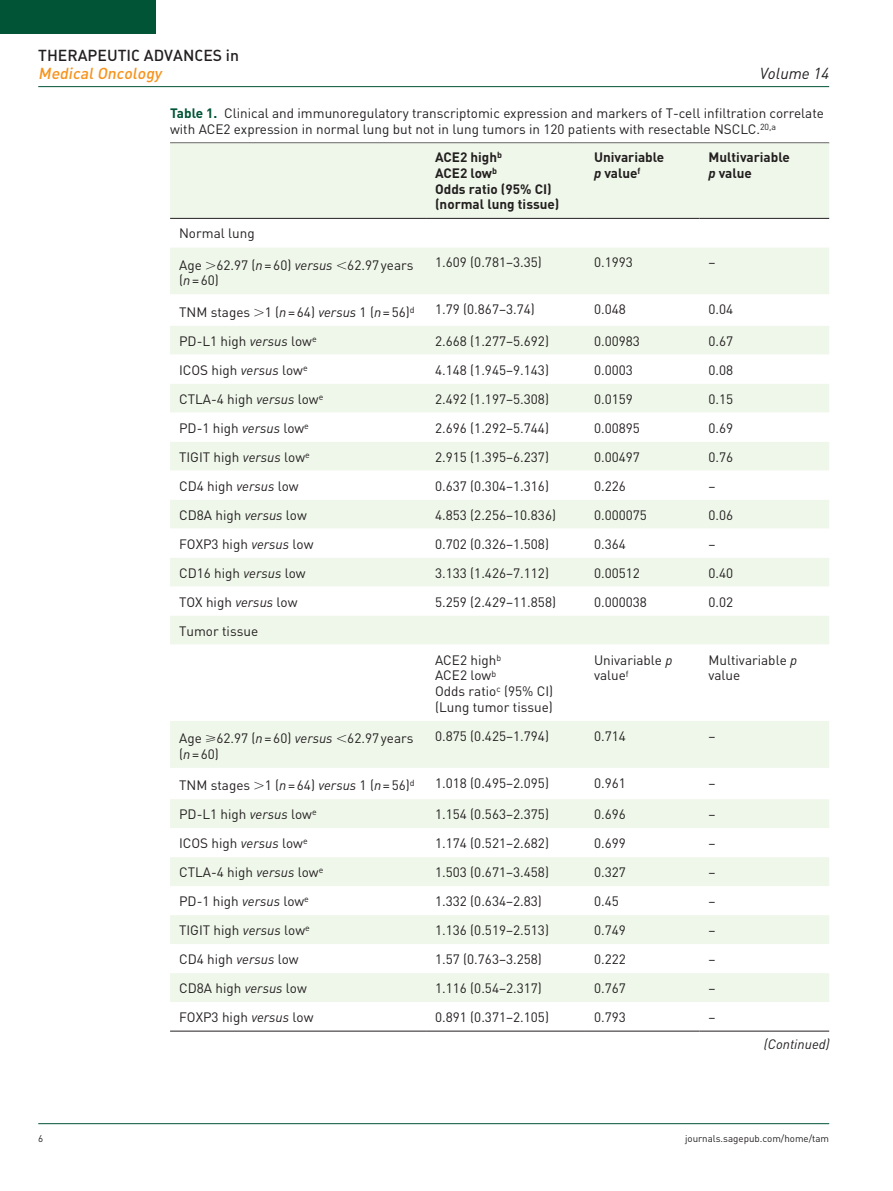
<style>
.page{position:relative;width:893px;height:1191px;background:#fff}
.page>*{position:absolute;margin:0;border:0;box-sizing:border-box;transform-origin:0 0}
.t1{font:15.75px "DIN Medium Alternate";color:#231f20}
.t2{font:italic 15.75px "DIN Medium Alternate";color:#f7931d}
.t3{font:italic 15.75px "DIN";color:#231f20}
.t4{font:13.5px/15.8px "DIN";color:#231f20}
.t5{font:700 13.5px/15.8px "DIN";color:#231f20}
.t6{font:italic 13.5px "DIN";color:#231f20}
.t7{font:9.75px "DIN";color:#231f20}
.s1{font-weight:700;color:#015436}
.s2{font-style:italic}
</style>
<div class="page">
<hr style="left:38px;top:86px;width:791px;height:1px;background:#015436">
<hr style="left:38px;top:1123px;width:791px;height:1px;background:#015436">
<div style="left:0;top:0;width:155px;height:34px;background:#015436"></div>
<div style="left:170px;top:143px;width:659px;height:75px;background:#eff7ea"></div>
<svg style="left:170px;top:248px;width:659px;height:754px"></svg>
<hr style="left:170px;top:218px;width:256px;height:1px;background:#231f20">
<hr style="left:426px;top:218px;width:159px;height:1px;background:#231f20">
<hr style="left:585px;top:218px;width:114px;height:1px;background:#231f20">
<hr style="left:699px;top:218px;width:130px;height:1px;background:#231f20">
<hr style="left:170px;top:1030px;width:256px;height:1px;background:#231f20">
<hr style="left:426px;top:1030px;width:159px;height:1px;background:#231f20">
<hr style="left:585px;top:1030px;width:114px;height:1px;background:#231f20">
<hr style="left:699px;top:1030px;width:130px;height:1px;background:#231f20">
<svg style="left:206px;top:261px;width:9px;height:8px"></svg>
<svg style="left:337px;top:261px;width:9px;height:8px"></svg>
<svg style="left:255px;top:308px;width:9px;height:8px"></svg>
<svg style="left:337px;top:735px;width:9px;height:7px"></svg>
<svg style="left:255px;top:782px;width:9px;height:7px"></svg>
<p class="t1" style="left:38px;top:45px;width:202px">THERAPEUTIC ADVANCES IN</p>
<p class="t2" style="left:38px;top:63px;width:125px">MedicalOncology</p>
<p class="t3" style="left:760px;top:63px;width:71px">Volume 14</p>
<p class="t4" style="left:170px;top:105px;width:655px"><span class="s1">Table 1.</span> Clinical and immunoregulatory transcriptomic expression and markers of T-cell infiltration correlate with ACE2 expression in normal lung but not in lung tumors in 120 patients with resectable NSCLC.<sup>20,a</sup></p>
<p class="t5" style="left:435px;top:149px;width:126px">ACE2 high<sup>b<br></sup>ACE2 low<sup>b<br></sup>Odds ratio (95% CI) (normal lung tissue)</p>
<p class="t5" style="left:594px;top:149px;width:72px">Univariable <span class="s2">p</span> value<sup>f</sup></p>
<p class="t5" style="left:708px;top:149px;width:83px">Multivariable <span class="s2">p</span> value</p>
<p class="t4" style="left:179px;top:225px;width:77px">Normal lung</p>
<p class="t4" style="left:179px;top:257px;width:236px">Age 62.97 (<span class="s2">n</span>=60) <span class="s2">versus</span> 62.97years (<span class="s2">n</span>=60)</p>
<p class="t4" style="left:435px;top:254px;width:108px">1.609 (0.781–3.35)</p>
<p class="t4" style="left:594px;top:254px;width:40px">0.1993</p>
<p class="t4" style="left:708px;top:254px;width:9px">–</p>
<p class="t4" style="left:179px;top:304px;width:237px">TNM stages 1 (<span class="s2">n</span>=64) <span class="s2">versus</span> 1 (<span class="s2">n</span>=56)<sup>d</sup></p>
<p class="t4" style="left:435px;top:301px;width:101px">1.79 (0.867–3.74)</p>
<p class="t4" style="left:594px;top:301px;width:33px">0.048</p>
<p class="t4" style="left:708px;top:301px;width:26px">0.04</p>
<p class="t4" style="left:179px;top:333px;width:139px">PD-L1 high <span class="s2">versus</span> low<sup>e</sup></p>
<p class="t4" style="left:435px;top:332px;width:115px">2.668 (1.277–5.692)</p>
<p class="t4" style="left:594px;top:332px;width:47px">0.00983</p>
<p class="t4" style="left:708px;top:332px;width:26px">0.67</p>
<p class="t4" style="left:179px;top:361px;width:130px">ICOS high <span class="s2">versus</span> low<sup>e</sup></p>
<p class="t4" style="left:435px;top:361px;width:115px">4.148 (1.945–9.143)</p>
<p class="t4" style="left:594px;top:361px;width:40px">0.0003</p>
<p class="t4" style="left:708px;top:361px;width:26px">0.08</p>
<p class="t4" style="left:179px;top:390px;width:146px">CTLA-4 high <span class="s2">versus</span> low<sup>e</sup></p>
<p class="t4" style="left:435px;top:390px;width:115px">2.492 (1.197–5.308)</p>
<p class="t4" style="left:594px;top:390px;width:40px">0.0159</p>
<p class="t4" style="left:708px;top:390px;width:26px">0.15</p>
<p class="t4" style="left:179px;top:419px;width:131px">PD-1 high <span class="s2">versus</span> low<sup>e</sup></p>
<p class="t4" style="left:435px;top:419px;width:115px">2.696 (1.292–5.744)</p>
<p class="t4" style="left:594px;top:419px;width:47px">0.00895</p>
<p class="t4" style="left:708px;top:419px;width:26px">0.69</p>
<p class="t4" style="left:179px;top:448px;width:132px">TIGIT high <span class="s2">versus</span> low<sup>e</sup></p>
<p class="t4" style="left:435px;top:448px;width:115px">2.915 (1.395–6.237)</p>
<p class="t4" style="left:594px;top:448px;width:47px">0.00497</p>
<p class="t4" style="left:708px;top:448px;width:26px">0.76</p>
<p class="t4" style="left:179px;top:477px;width:121px">CD4 high <span class="s2">versus</span> low</p>
<p class="t4" style="left:435px;top:477px;width:115px">0.637 (0.304–1.316)</p>
<p class="t4" style="left:594px;top:477px;width:33px">0.226</p>
<p class="t4" style="left:708px;top:477px;width:9px">–</p>
<p class="t4" style="left:179px;top:506px;width:129px">CD8A high <span class="s2">versus</span> low</p>
<p class="t4" style="left:435px;top:506px;width:123px">4.853 (2.256–10.836)</p>
<p class="t4" style="left:594px;top:506px;width:54px">0.000075</p>
<p class="t4" style="left:708px;top:506px;width:26px">0.06</p>
<p class="t4" style="left:179px;top:535px;width:136px">FOXP3 high <span class="s2">versus</span> low</p>
<p class="t4" style="left:435px;top:535px;width:115px">0.702 (0.326–1.508)</p>
<p class="t4" style="left:594px;top:535px;width:33px">0.364</p>
<p class="t4" style="left:708px;top:535px;width:9px">–</p>
<p class="t4" style="left:179px;top:564px;width:128px">CD16 high <span class="s2">versus</span> low</p>
<p class="t4" style="left:435px;top:564px;width:115px">3.133 (1.426–7.112)</p>
<p class="t4" style="left:594px;top:564px;width:47px">0.00512</p>
<p class="t4" style="left:708px;top:564px;width:26px">0.40</p>
<p class="t4" style="left:179px;top:593px;width:120px">TOX high <span class="s2">versus</span> low</p>
<p class="t4" style="left:435px;top:593px;width:123px">5.259 (2.429–11.858)</p>
<p class="t4" style="left:594px;top:593px;width:54px">0.000038</p>
<p class="t4" style="left:708px;top:593px;width:26px">0.02</p>
<p class="t4" style="left:179px;top:622px;width:81px">Tumor tissue</p>
<p class="t4" style="left:435px;top:651px;width:120px">ACE2 high<sup>b<br></sup>ACE2 low<sup>b<br></sup>Odds ratio<sup>c</sup> (95% CI) (Lung tumor tissue)</p>
<p class="t4" style="left:594px;top:651px;width:80px">Univariable <span class="s2">p </span>value<sup>f</sup></p>
<p class="t4" style="left:708px;top:651px;width:90px">Multivariable <span class="s2">p </span>value</p>
<p class="t4" style="left:179px;top:730px;width:236px">Age ⩾62.97 (<span class="s2">n</span>=60) <span class="s2">versus</span> 62.97years (<span class="s2">n</span>=60)</p>
<p class="t4" style="left:435px;top:728px;width:115px">0.875 (0.425–1.794)</p>
<p class="t4" style="left:594px;top:728px;width:33px">0.714</p>
<p class="t4" style="left:708px;top:728px;width:9px">–</p>
<p class="t4" style="left:179px;top:777px;width:237px">TNM stages 1 (<span class="s2">n</span>=64) <span class="s2">versus</span> 1 (<span class="s2">n</span>=56)<sup>d</sup></p>
<p class="t4" style="left:435px;top:775px;width:115px">1.018 (0.495–2.095)</p>
<p class="t4" style="left:594px;top:775px;width:33px">0.961</p>
<p class="t4" style="left:708px;top:775px;width:9px">–</p>
<p class="t4" style="left:179px;top:806px;width:139px">PD-L1 high <span class="s2">versus</span> low<sup>e</sup></p>
<p class="t4" style="left:435px;top:806px;width:115px">1.154 (0.563–2.375)</p>
<p class="t4" style="left:594px;top:806px;width:33px">0.696</p>
<p class="t4" style="left:708px;top:806px;width:9px">–</p>
<p class="t4" style="left:179px;top:835px;width:130px">ICOS high <span class="s2">versus</span> low<sup>e</sup></p>
<p class="t4" style="left:435px;top:835px;width:115px">1.174 (0.521–2.682)</p>
<p class="t4" style="left:594px;top:835px;width:33px">0.699</p>
<p class="t4" style="left:708px;top:835px;width:9px">–</p>
<p class="t4" style="left:179px;top:864px;width:146px">CTLA-4 high <span class="s2">versus</span> low<sup>e</sup></p>
<p class="t4" style="left:435px;top:864px;width:115px">1.503 (0.671–3.458)</p>
<p class="t4" style="left:594px;top:864px;width:33px">0.327</p>
<p class="t4" style="left:708px;top:864px;width:9px">–</p>
<p class="t4" style="left:179px;top:893px;width:131px">PD-1 high <span class="s2">versus</span> low<sup>e</sup></p>
<p class="t4" style="left:435px;top:893px;width:108px">1.332 (0.634–2.83)</p>
<p class="t4" style="left:594px;top:893px;width:26px">0.45</p>
<p class="t4" style="left:708px;top:893px;width:9px">–</p>
<p class="t4" style="left:179px;top:922px;width:132px">TIGIT high <span class="s2">versus</span> low<sup>e</sup></p>
<p class="t4" style="left:435px;top:922px;width:115px">1.136 (0.519–2.513)</p>
<p class="t4" style="left:594px;top:922px;width:33px">0.749</p>
<p class="t4" style="left:708px;top:922px;width:9px">–</p>
<p class="t4" style="left:179px;top:951px;width:121px">CD4 high <span class="s2">versus</span> low</p>
<p class="t4" style="left:435px;top:951px;width:108px">1.57 (0.763–3.258)</p>
<p class="t4" style="left:594px;top:951px;width:33px">0.222</p>
<p class="t4" style="left:708px;top:951px;width:9px">–</p>
<p class="t4" style="left:179px;top:980px;width:129px">CD8A high <span class="s2">versus</span> low</p>
<p class="t4" style="left:435px;top:980px;width:108px">1.116 (0.54–2.317)</p>
<p class="t4" style="left:594px;top:980px;width:33px">0.767</p>
<p class="t4" style="left:708px;top:980px;width:9px">–</p>
<p class="t4" style="left:179px;top:1009px;width:136px">FOXP3 high <span class="s2">versus</span> low</p>
<p class="t4" style="left:435px;top:1009px;width:115px">0.891 (0.371–2.105)</p>
<p class="t4" style="left:594px;top:1009px;width:33px">0.793</p>
<p class="t4" style="left:708px;top:1009px;width:9px">–</p>
<p class="t6" style="left:764px;top:1036px;width:67px">(Continued)</p>
<p class="t7" style="left:38px;top:1132px;width:7px">6</p>
<p class="t7" style="left:685px;top:1132px;width:146px">journals.sagepub.com/home/tam</p>
</div>
